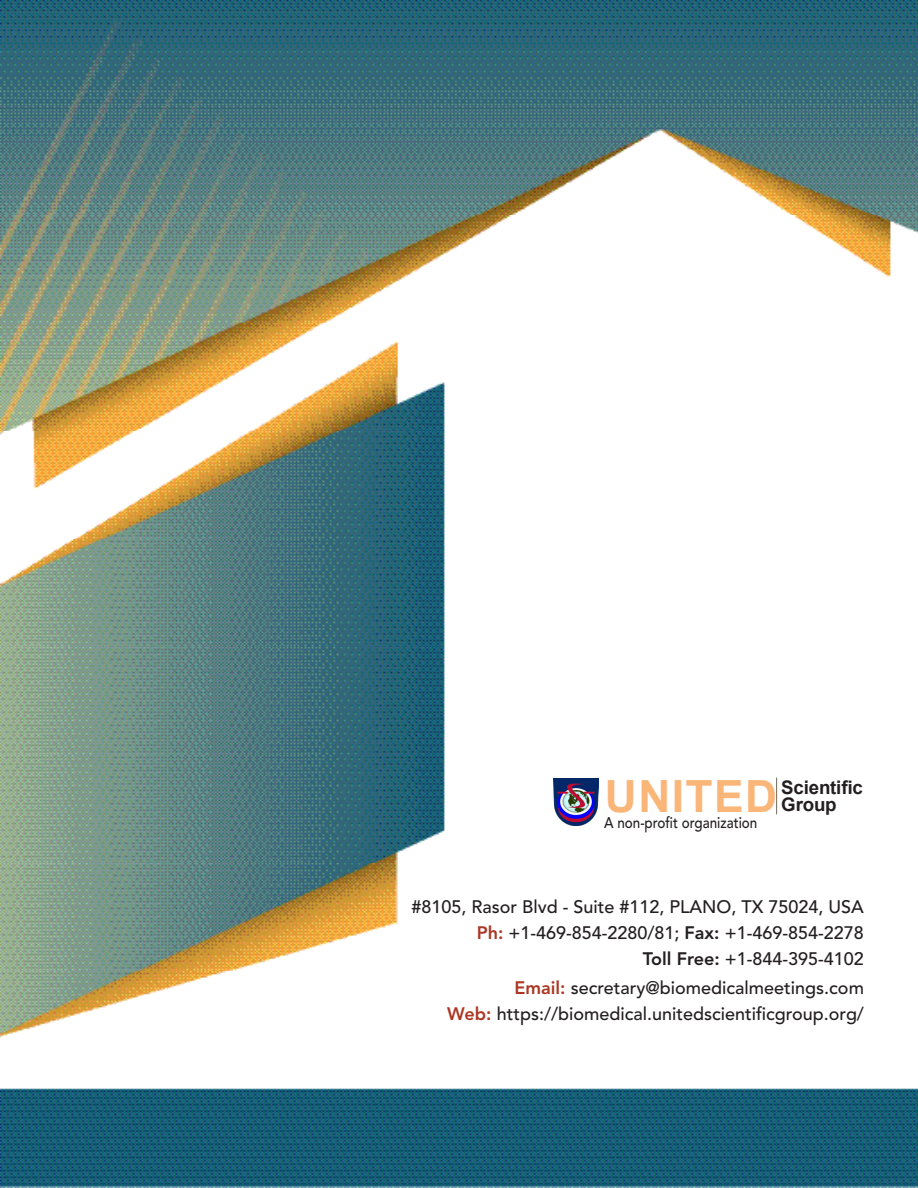
<style>
.page{position:relative;width:918px;height:1188px;background:#fff}
.page>*{position:absolute;margin:0;border:0;box-sizing:border-box;transform-origin:0 0}
.t1{font:700 44.4px "Arial";letter-spacing:.03em;color:#fab578}
.t2{font:700 18.75px/17.5px "Arial";letter-spacing:-.01em;color:#231f20}
.t3{font:500 18px "Avenir LT Std";color:#231f20}
.t4{font:500 15.45px "Avenir LT Std";color:#231f20;scale:.87 1}
.s1{font-weight:800;color:#ab3724}
.s2{font-weight:800}
</style>
<div class="page">
<img style="left:0;top:0;width:918px;height:1188px">
<img style="left:554px;top:779px;width:44px;height:47px">
<hr style="left:776px;top:778px;width:1px;height:36px;background:#726c5e">
<p class="t1" style="left:605px;top:765px;width:174px">UNITED</p>
<p class="t2" style="left:781px;top:779px;width:83px">Scientific<br>Group</p>
<p class="t4" style="left:604px;top:814px;width:178px">A non-profit organization</p>
<p class="t3" style="left:411px;top:896px;width:454px">#8105, Rasor Blvd - Suite #112, PLANO, TX 75024, USA</p>
<p class="t3" style="left:477px;top:922px;width:389px"><span class="s1">Ph:</span> +1-469-854-2280/81; <span class="s2">Fax:</span> +1-469-854-2278</p>
<p class="t3" style="left:643px;top:948px;width:223px"><span class="s2">Toll Free:</span> +1-844-395-4102</p>
<p class="t3" style="left:515px;top:977px;width:351px"><span class="s1">Email:</span> secretary@biomedicalmeetings.com</p>
<p class="t3" style="left:447px;top:1003px;width:418px"><span class="s1">Web:</span> https://biomedical.unitedscientificgroup.org/</p>
</div>
